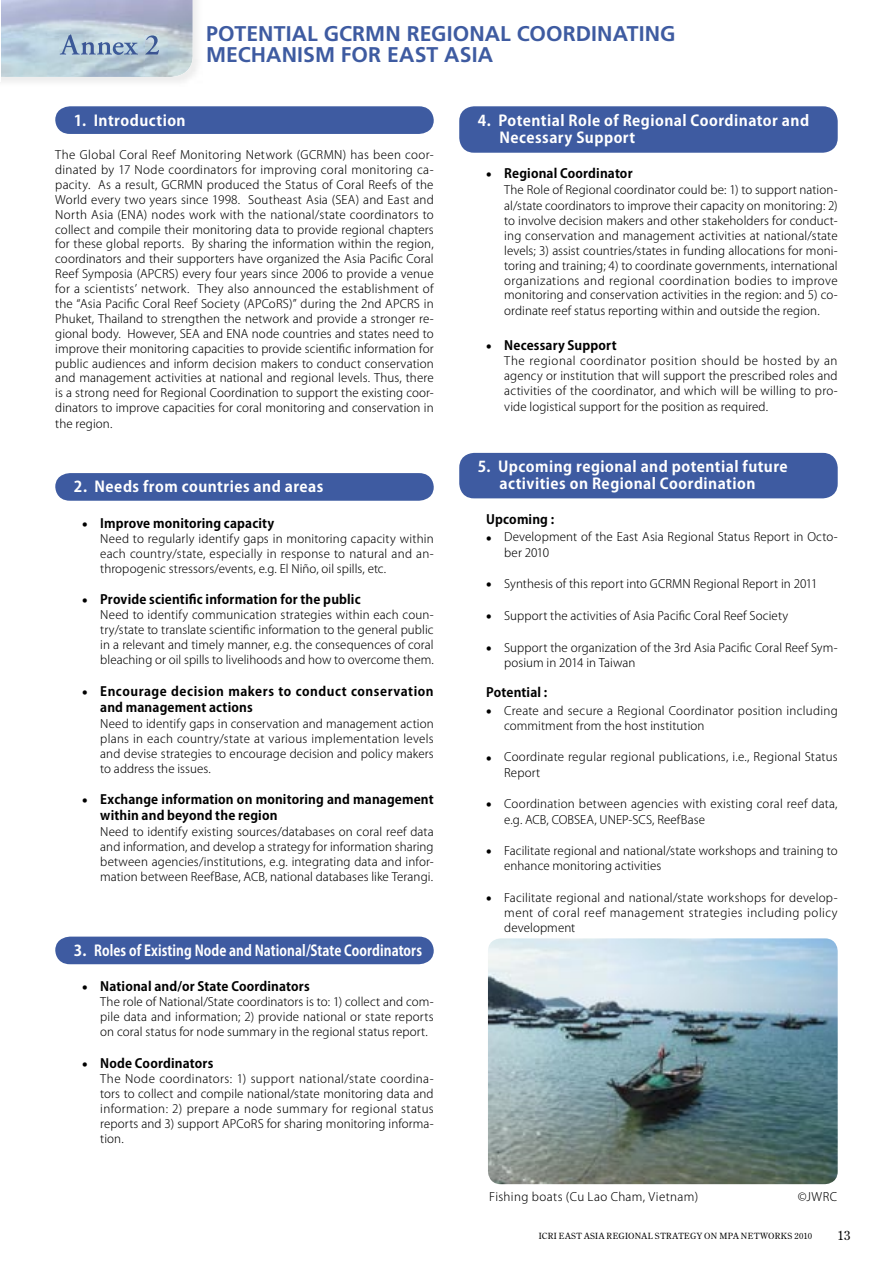
<style>
.page{position:relative;width:893px;height:1263px;background:#fff}
.page>*{position:absolute;margin:0;border:0;box-sizing:border-box;transform-origin:0 0}
.t1{font:700 21.3px/21.3px "Frutiger";letter-spacing:.005em;color:#3e5ba1}
.t2{font:700 14.85px/17px "Koz Go Pro";letter-spacing:.03em;color:#fff}
.t3{font:700 14.85px "Koz Go Pro";letter-spacing:.005em;color:#fff}
.t4{font:700 12.75px/15.9px "Koz Go Pro";letter-spacing:.01em;color:#000}
.t5{font:700 12.75px/15.9px "Koz Go Pro";letter-spacing:.04em;color:#000}
.t6{font:300 11.7px/14.9px "Koz Go Pro";letter-spacing:.01em;color:#000;text-align:justify}
.t7{font:300 11.7px "Koz Go Pro";letter-spacing:.03em;color:#000}
.t8{font:8.55px "Century Old Style Std";letter-spacing:.05em;color:#000}
.s1{font-weight:800;font-size:14.85px}
.s2{font-family:"Hira Min Pro W3";font-size:12.75px}
.s3{font-size:12.75px}
</style>
<div class="page">
<img style="left:1px;top:0;width:192px;height:77px">
<img style="left:60px;top:34px;width:78px;height:21px">
<img style="left:145px;top:35px;width:14px;height:20px">
<div style="left:55px;top:106px;width:379px;height:28px;background:#3e5ba1"></div>
<svg style="left:55px;top:473px;width:379px;height:28px;background:#435fa3"></svg>
<div style="left:55px;top:936px;width:379px;height:28px;background:#3e5ba1"></div>
<div style="left:459px;top:106px;width:379px;height:47px;background:#3e5ba1;border-radius:15px"></div>
<div style="left:459px;top:453px;width:379px;height:45px;background:#3e5ba1;border-radius:15px"></div>
<img style="left:488px;top:938px;width:350px;height:246px">
<h1 class="t1" style="left:206px;top:22px;width:471px">POTENTIAL GCRMN REGIONAL COORDINATING<br>MECHANISM FOR EAST ASIA</h1>
<p class="t2" style="left:74px;top:113px;width:113px">1. Introduction</p>
<p class="t6" style="left:55px;top:147px;width:380px">The Global Coral Reef Monitoring Network (GCRMN) has been coor&shy;dinated by 17 Node coordinators for improving coral monitoring ca&shy;pacity. As a result, GCRMN produced the Status of Coral Reefs of the World every two years since 1998. Southeast Asia (SEA) and East and North Asia (ENA) nodes work with the national/state coordinators to collect and compile their monitoring data to provide regional chapters for these global reports. By sharing the information within the region, coordinators and their supporters have organized the Asia Pacific Coral Reef Symposia (APCRS) every four years since 2006 to provide a venue for a scientistsʼ network. They also announced the establishment of the “Asia Pacific Coral Reef Society (APCoRS)” during the 2nd APCRS in Phuket, Thailand to strengthen the network and provide a stronger re&shy;gional body. However, SEA and ENA node countries and states need to improve their monitoring capacities to provide scientific information for public audiences and inform decision makers to conduct conservation and management activities at national and regional levels. Thus, there is a strong need for Regional Coordination to support the existing coor&shy;dinators to improve capacities for coral monitoring and conservation in the region.</p>
<p class="t2" style="left:74px;top:479px;width:251px">2. Needs from countries and areas</p>
<p class="t4" style="left:82px;top:516px;width:194px"><span class="s1">•</span> Improve monitoring capacity</p>
<p class="t6" style="left:100px;top:531px;width:335px">Need to regularly identify gaps in monitoring capacity within each country/state, especially in response to natural and an&shy;thropogenic stressors/events, e.g. El Niño, oil spills, etc.</p>
<p class="t4" style="left:82px;top:593px;width:280px"><span class="s1">•</span> Provide scientific information for the public</p>
<p class="t6" style="left:100px;top:608px;width:335px">Need to identify communication strategies within each coun&shy;try/state to translate scientific information to the general public in a relevant and timely manner, e.g. the consequences of coral bleaching or oil spills to livelihoods and how to overcome them.</p>
<p class="t5" style="left:100px;top:684px;width:335px;text-indent:-18px"><span class="s1">•</span> Encourage decision makers to conduct conservation and management actions</p>
<p class="t6" style="left:100px;top:716px;width:335px">Need to identify gaps in conservation and management action plans in each country/state at various implementation levels and devise strategies to encourage decision and policy makers to address the issues.</p>
<p class="t4" style="left:100px;top:792px;width:335px;text-indent:-18px"><span class="s1">•</span> Exchange information on monitoring and management within and beyond the region</p>
<p class="t6" style="left:100px;top:825px;width:335px">Need to identify existing sources/databases on coral reef data and information, and develop a strategy for information sharing between agencies/institutions, e.g. integrating data and infor&shy;mation between ReefBase, ACB, national databases like Terangi.</p>
<p class="t3" style="left:74px;top:941px;width:350px">3. Roles of Existing Node and National/State Coordinators</p>
<p class="t4" style="left:82px;top:979px;width:229px"><span class="s1">•</span> National and/or State Coordinators</p>
<p class="t6" style="left:100px;top:995px;width:335px">The role of National/State coordinators is to: 1) collect and com&shy;pile data and information; 2) provide national or state reports on coral status for node summary in the regional status report.</p>
<p class="t4" style="left:82px;top:1056px;width:133px"><span class="s1">•</span> Node Coordinators</p>
<p class="t6" style="left:100px;top:1071px;width:335px">The Node coordinators: 1) support national/state coordina&shy;tors to collect and compile national/state monitoring data and information: 2) prepare a node summary for regional status reports and 3) support APCoRS for sharing monitoring informa&shy;tion.</p>
<p class="t2" style="left:499px;top:113px;width:311px;text-indent:-22px">4. Potential Role of Regional Coordinator and<br>Necessary Support</p>
<p class="t4" style="left:486px;top:166px;width:148px"><span class="s1">•</span> Regional Coordinator</p>
<p class="t6" style="left:504px;top:181px;width:335px;line-height:16.5px">The Role of Regional coordinator could be: 1) to support nation&shy;al/state coordinators to improve their capacity on monitoring: 2)</p>
<p class="t6" style="left:504px;top:213px;width:335px">to involve decision makers and other stakeholders for conduct&shy;ing conservation and management activities at national/state levels; 3) assist countries/states in funding allocations for moni&shy;toring and training; 4) to coordinate governments, international organizations and regional coordination bodies to improve monitoring and conservation activities in the region: and 5) co&shy;ordinate reef status reporting within and outside the region.</p>
<p class="t4" style="left:486px;top:339px;width:132px"><span class="s1">•</span> Necessary Support</p>
<p class="t6" style="left:504px;top:354px;width:335px">The regional coordinator position should be hosted by an agency or institution that will support the prescribed roles and activities of the coordinator, and which will be willing to pro&shy;vide logistical support for the position as required.</p>
<p class="t2" style="left:499px;top:459px;width:290px;text-indent:-22px">5. Upcoming regional and potential future activities on Regional Coordination</p>
<p class="t4" style="left:486px;top:512px;width:70px">Upcoming :</p>
<p class="t6" style="left:504px;top:529px;width:335px;line-height:15.5px;text-indent:-18px"><span class="s1">•</span> Development of the East Asia Regional Status Report in Octo&shy;ber 2010</p>
<p class="t6" style="left:486px;top:576px;width:333px"><span class="s1">•</span> Synthesis of this report into GCRMN Regional Report in 2011</p>
<p class="t6" style="left:486px;top:608px;width:304px"><span class="s1">•</span> Support the activities of Asia Pacific Coral Reef Society</p>
<p class="t6" style="left:504px;top:640px;width:335px;line-height:15.5px;text-indent:-18px"><span class="s1">•</span> Support the organization of the 3rd Asia Pacific Coral Reef Sym&shy;posium in 2014 in Taiwan</p>
<p class="t4" style="left:486px;top:685px;width:63px">Potential :</p>
<p class="t6" style="left:504px;top:703px;width:335px;line-height:15.5px;text-indent:-18px"><span class="s1">•</span> Create and secure a Regional Coordinator position including commitment from the host institution</p>
<p class="t6" style="left:504px;top:749px;width:335px;line-height:15.5px;text-indent:-18px"><span class="s1">•</span> Coordinate regular regional publications, i.e., Regional Status<br>Report</p>
<p class="t6" style="left:504px;top:796px;width:335px;line-height:15.5px;text-indent:-18px"><span class="s1">•</span> Coordination between agencies with existing coral reef data, e.g. ACB, COBSEA, UNEP-SCS, ReefBase</p>
<p class="t6" style="left:504px;top:843px;width:335px;line-height:15.5px;text-indent:-18px"><span class="s1">•</span> Facilitate regional and national/state workshops and training to enhance monitoring activities</p>
<p class="t6" style="left:504px;top:890px;width:335px;text-indent:-18px"><span class="s1">•</span> Facilitate regional and national/state workshops for develop&shy;ment of coral reef management strategies including policy development</p>
<p class="t7" style="left:489px;top:1189px;width:211px">Fishing boats (Cu Lao Cham, Vietnam)</p>
<p class="t6" style="left:798px;top:1190px;width:41px">©JWRC</p>
<p class="t8" style="left:539px;top:1230px;width:313px">ICRI EAST ASIA REGIONAL STRATEGY ON MPA NETWORKS 2010<span class="s2">　　</span><span class="s3">13</span></p>
</div>
